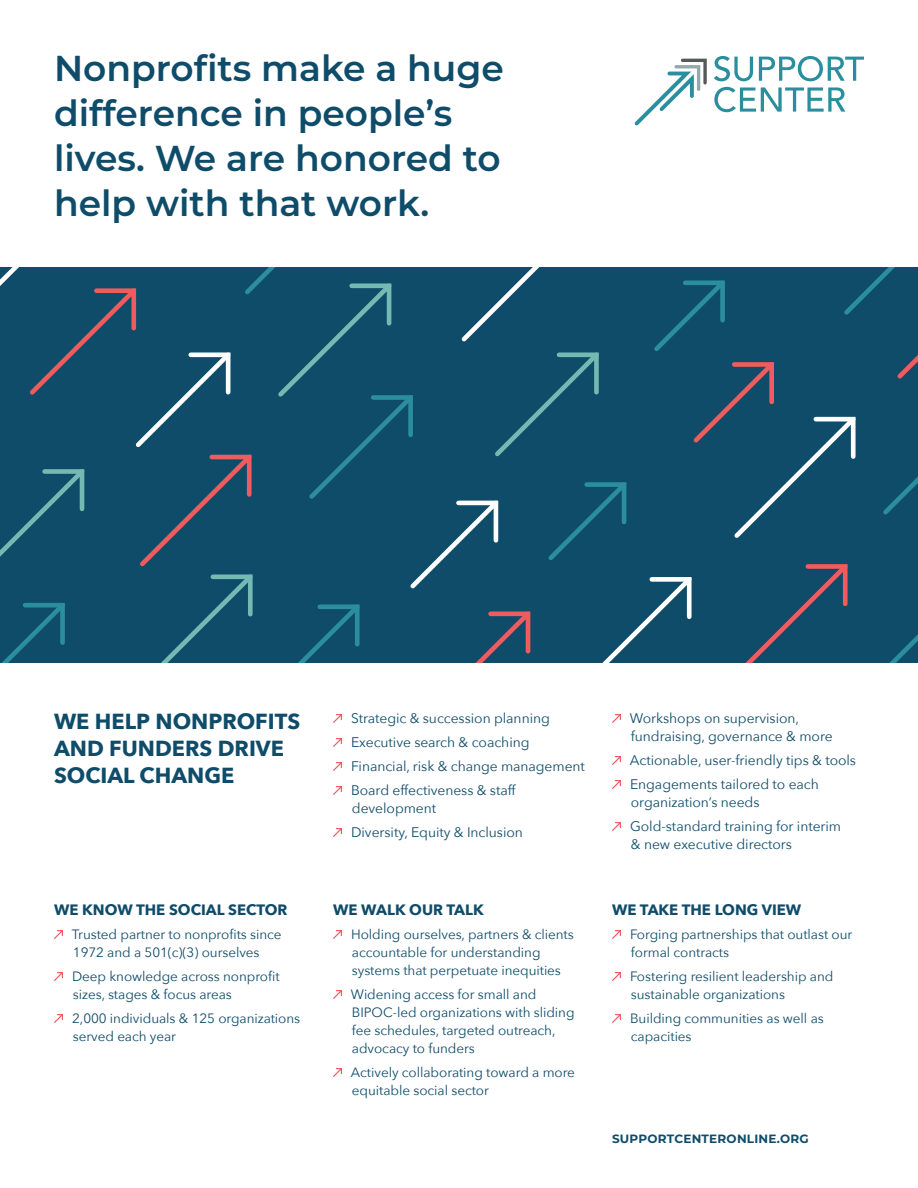
<style>
.page{position:relative;width:918px;height:1188px;background:#fff}
.page>*{position:absolute;margin:0;border:0;box-sizing:border-box;transform-origin:0 0}
.Intro{font:600 36px/45px "Montserrat";color:#0f4c69}
.t1{font:700 21.75px/27px "Avenir Next";color:#0f4c69}
.t2{font:700 15px "Avenir Next";color:#0f4c69}
.Bullets_Large{font:13.8px/18px "Avenir Next";letter-spacing:-.005em;color:#0f4c69}
.Bullets{font:13.5px/18px "Avenir Next";letter-spacing:-.005em;color:#0f4c69}
.Bullets_Large-2{font:700 12px "Montserrat";letter-spacing:.02em;color:#0f4c69}
</style>
<div class="page">
<svg style="left:54px;top:930px;width:9px;height:9px"></svg>
<svg style="left:54px;top:972px;width:9px;height:9px"></svg>
<svg style="left:54px;top:1014px;width:9px;height:9px"></svg>
<svg style="left:333px;top:930px;width:9px;height:9px"></svg>
<svg style="left:333px;top:990px;width:9px;height:9px"></svg>
<svg style="left:333px;top:1068px;width:9px;height:9px"></svg>
<svg style="left:612px;top:930px;width:9px;height:9px"></svg>
<svg style="left:612px;top:972px;width:9px;height:9px"></svg>
<svg style="left:612px;top:1014px;width:9px;height:9px"></svg>
<svg style="left:333px;top:714px;width:9px;height:9px"></svg>
<svg style="left:333px;top:738px;width:9px;height:9px"></svg>
<svg style="left:333px;top:762px;width:9px;height:9px"></svg>
<svg style="left:333px;top:786px;width:9px;height:9px"></svg>
<svg style="left:333px;top:828px;width:9px;height:9px"></svg>
<svg style="left:612px;top:714px;width:9px;height:9px"></svg>
<svg style="left:612px;top:756px;width:9px;height:9px"></svg>
<svg style="left:612px;top:780px;width:9px;height:9px"></svg>
<svg style="left:612px;top:822px;width:9px;height:9px"></svg>
<svg style="left:634px;top:59px;width:73px;height:66px"></svg>
<svg style="left:714px;top:56px;width:39px;height:25px"></svg>
<svg style="left:759px;top:56px;width:105px;height:25px"></svg>
<svg style="left:714px;top:87px;width:131px;height:25px"></svg>
<div style="left:0;top:267px;width:918px;height:396px;background:#0f4c69"></div>
<p class="Intro" style="left:54px;top:45px;width:451px">Nonprofits make a huge difference in people’s lives. We are honored to help with that work.</p>
<h2 class="t1" style="left:54px;top:707px;width:248px">WE HELP NONPROFITS<br>AND FUNDERS DRIVE<br>SOCIAL CHANGE</h2>
<p class="Bullets_Large" style="left:351px;top:709px;width:200px">Strategic &amp; succession planning</p>
<p class="Bullets_Large" style="left:351px;top:733px;width:180px">Executive search &amp; coaching</p>
<p class="Bullets_Large" style="left:351px;top:757px;width:235px">Financial, risk &amp; change management</p>
<p class="Bullets_Large" style="left:351px;top:781px;width:166px">Board effectiveness &amp; staff development</p>
<p class="Bullets_Large" style="left:351px;top:823px;width:173px">Diversity, Equity &amp; Inclusion</p>
<h2 class="t2" style="left:54px;top:897px;width:235px">WE KNOW THE SOCIAL SECTOR</h2>
<p class="Bullets" style="left:72px;top:925px;width:211px">Trusted partner to nonprofits since<br>1972 and a 501(c)(3) ourselves</p>
<p class="Bullets" style="left:72px;top:967px;width:209px">Deep knowledge across nonprofit sizes, stages &amp; focus areas</p>
<p class="Bullets" style="left:72px;top:1009px;width:230px">2,000 individuals &amp; 125 organizations served each year</p>
<h2 class="t2" style="left:333px;top:897px;width:152px">WE WALK OUR TALK</h2>
<p class="Bullets" style="left:351px;top:925px;width:224px">Holding ourselves, partners &amp; clients accountable for understanding systems that perpetuate inequities</p>
<p class="Bullets" style="left:351px;top:985px;width:225px">Widening access for small and<br>BIPOC-led organizations with sliding fee schedules, targeted outreach, advocacy to funders</p>
<p class="Bullets" style="left:351px;top:1063px;width:226px">Actively collaborating toward a more equitable social sector</p>
<p class="Bullets_Large" style="left:630px;top:709px;width:204px">Workshops on supervision, fundraising, governance &amp; more</p>
<p class="Bullets_Large" style="left:630px;top:751px;width:228px">Actionable, user-friendly tips &amp; tools</p>
<p class="Bullets_Large" style="left:630px;top:775px;width:190px">Engagements tailored to each organization’s needs</p>
<p class="Bullets_Large" style="left:630px;top:817px;width:213px">Gold-standard training for interim &amp; new executive directors</p>
<h2 class="t2" style="left:612px;top:897px;width:191px">WE TAKE THE LONG VIEW</h2>
<p class="Bullets" style="left:630px;top:925px;width:224px">Forging partnerships that outlast our formal contracts</p>
<p class="Bullets" style="left:630px;top:967px;width:205px">Fostering resilient leadership and sustainable organizations</p>
<p class="Bullets" style="left:630px;top:1009px;width:195px">Building communities as well as capacities</p>
<p class="Bullets_Large-2" style="left:612px;top:1130px;width:198px">SUPPORTCENTERONLINE.ORG</p>
</div>
